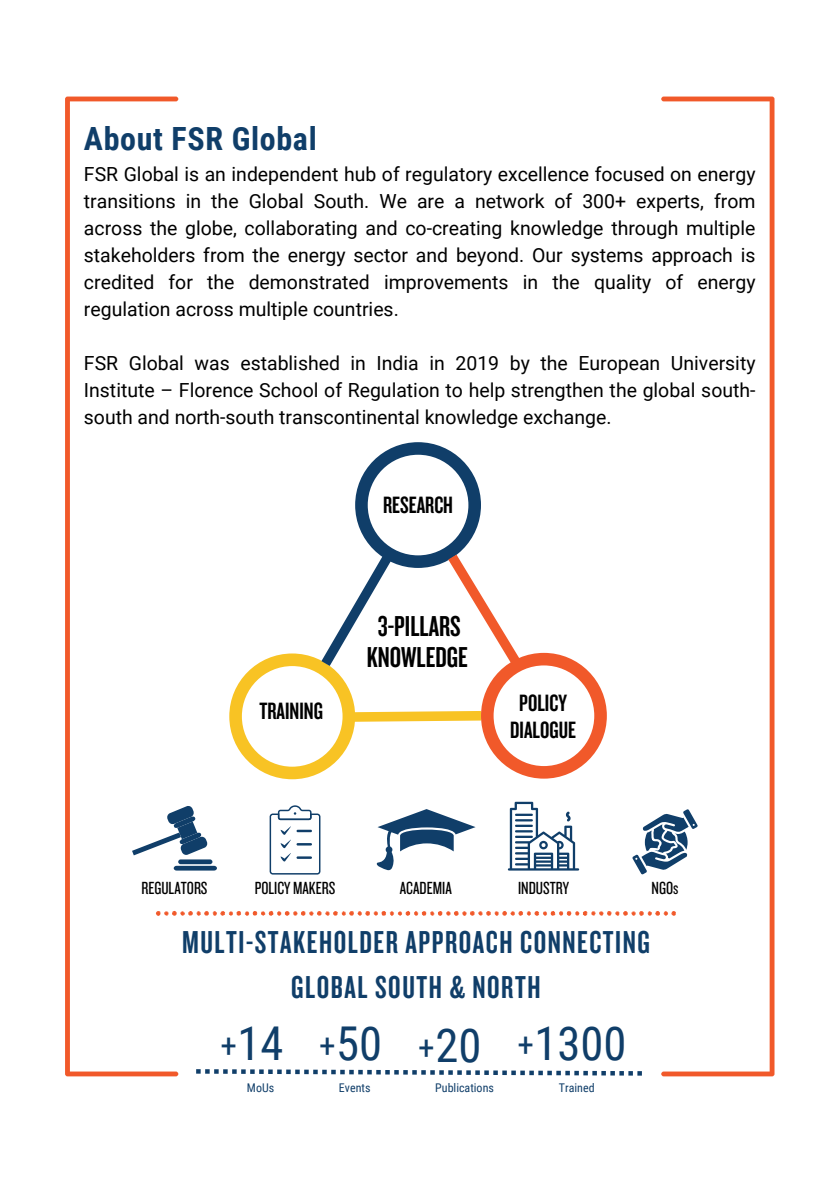
<style>
.page{position:relative;width:839px;height:1191px;background:#fff}
.page>*{position:absolute;margin:0;border:0;box-sizing:border-box;transform-origin:0 0}
.t1{font:46.6px "Roboto Condensed";color:#103e69}
.t2{font:33.2px "Roboto Condensed";color:#103e69}
.t3{font:33px/45px "Knockout 48";letter-spacing:.045em;color:#103e69;text-align:center}
.t4{font:700 32px "Roboto Condensed";letter-spacing:.02em;color:#103e69}
.t5{font:30px/30.4px "Knockout 48";color:#000;text-align:center}
.t6{font:24.6px/26.4px "Knockout 48";color:#000;text-align:center}
.t7{font:19.4px/27px "Roboto";color:#000;text-align:justify}
.t8{font:18.2px "Knockout 28";color:#000}
.t9{font:12px "Roboto Condensed";color:#103e69}
</style>
<div class="page">
<svg style="left:65px;top:97px;width:113px;height:979px"></svg>
<svg style="left:661px;top:97px;width:113px;height:979px"></svg>
<svg style="left:269px;top:805px;width:51px;height:70px"></svg>
<hr style="left:296px;top:856px;width:16px;height:3px;background:#103e69">
<svg style="left:132px;top:805px;width:76px;height:51px"></svg>
<div style="left:178px;top:859px;width:34px;height:5px;background:#103e69;border-radius:2px"></div>
<svg style="left:174px;top:866px;width:43px;height:5px"></svg>
<svg style="left:376px;top:809px;width:99px;height:62px"></svg>
<svg style="left:632px;top:809px;width:65px;height:66px"></svg>
<svg style="left:508px;top:802px;width:71px;height:68px"></svg>
<svg style="left:156px;top:911px;width:520px;height:5px"></svg>
<svg style="left:229px;top:442px;width:378px;height:337px"></svg>
<svg style="left:196px;top:1069px;width:446px;height:7px"></svg>
<h6 class="t4" style="left:84px;top:120px;width:234px">About FSR Global</h6>
<p class="t7" style="left:84px;top:160px;width:673px">FSR Global is an independent hub of regulatory excellence focused on energy transitions in the Global South. We are a network of 300+ experts, from across the globe, collaborating and co-creating knowledge through multiple stakeholders from the energy sector and beyond. Our systems approach is credited for the demonstrated improvements in the quality of energy regulation across multiple countries.</p>
<h3 class="t7" style="left:84px;top:349px;width:673px">FSR Global was established in India in 2019 by the European University Institute – Florence School of Regulation to help strengthen the global south&shy;south and north-south transcontinental knowledge exchange.</h3>
<p class="t6" style="left:383px;top:491px;width:72px">RESEARCH</p>
<h4 class="t6" style="left:259px;top:696px;width:65px">TRAINING</h4>
<h4 class="t5" style="left:367px;top:610px;width:102px">3-PILLARS<br>KNOWLEDGE</h4>
<p class="t6" style="left:510px;top:689px;width:67px">POLICY<br>DIALOGUE</p>
<h6 class="t8" style="left:141px;top:877px;width:68px">REGULATORS</h6>
<p class="t8" style="left:255px;top:877px;width:82px">POLICY MAKERS</p>
<h4 class="t8" style="left:400px;top:877px;width:53px">ACADEMIA</h4>
<p class="t8" style="left:518px;top:877px;width:52px">INDUSTRY</p>
<p class="t8" style="left:651px;top:877px;width:28px">NGOs</p>
<h2 class="t3" style="left:182px;top:918px;width:469px">MULTI-STAKEHOLDER APPROACH CONNECTING<br>GLOBAL SOUTH &amp; NORTH</h2>
<p class="t2" style="left:220px;top:1027px;width:18px">+</p>
<p class="t1" style="left:237px;top:1017px;width:47px">14</p>
<p class="t2" style="left:319px;top:1027px;width:18px">+</p>
<h5 class="t1" style="left:336px;top:1017px;width:47px">50</h5>
<h5 class="t2" style="left:418px;top:1029px;width:18px">+</h5>
<p class="t1" style="left:435px;top:1019px;width:47px">20</p>
<p class="t2" style="left:517px;top:1026px;width:18px">+</p>
<p class="t1" style="left:534px;top:1017px;width:93px">1300</p>
<h5 class="t9" style="left:247px;top:1081px;width:29px">MoUs</h5>
<h5 class="t9" style="left:339px;top:1081px;width:33px">Events</h5>
<h6 class="t9" style="left:435px;top:1081px;width:60px">Publications</h6>
<p class="t9" style="left:559px;top:1081px;width:37px">Trained</p>
</div>
